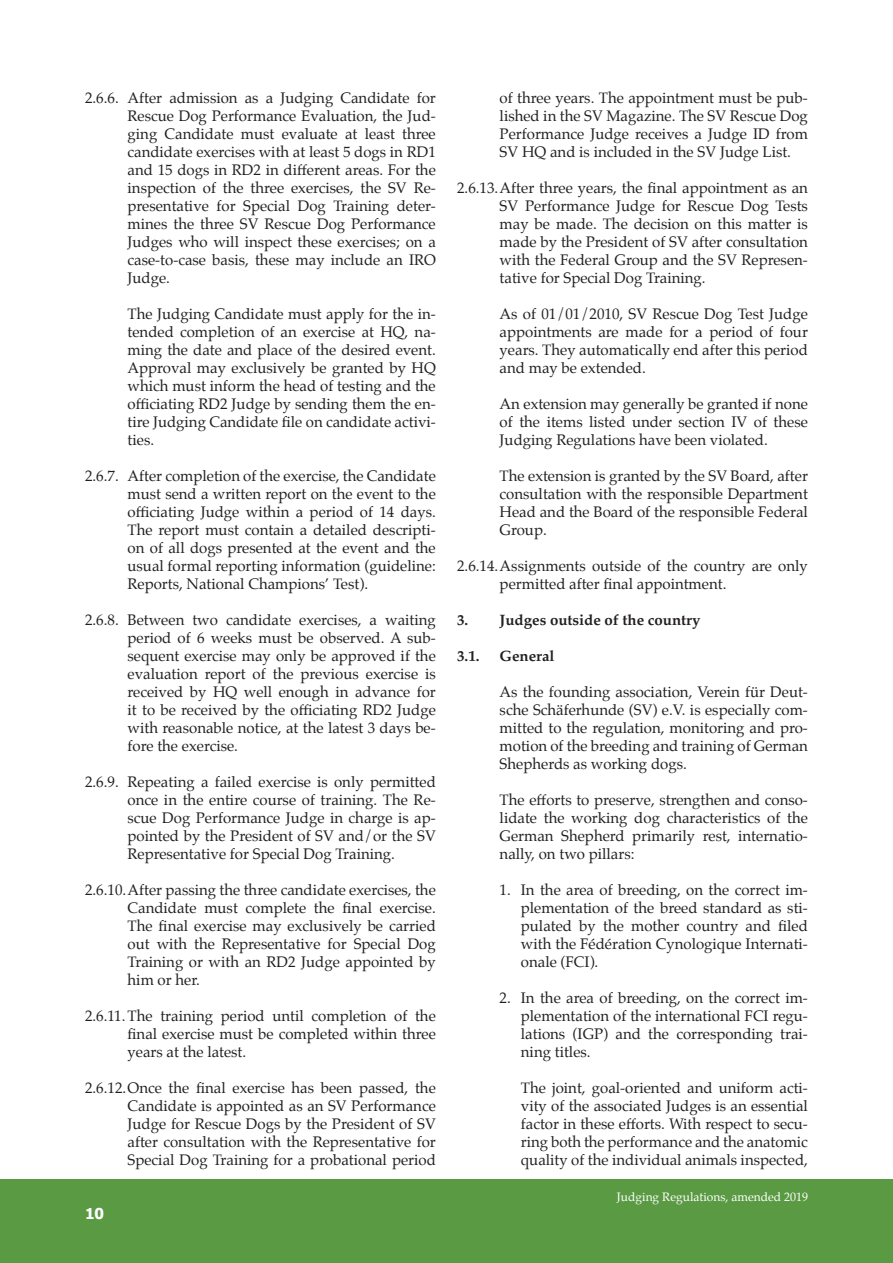
<style>
.page{position:relative;width:893px;height:1263px;background:#fff}
.page>*{position:absolute;margin:0;border:0;box-sizing:border-box;transform-origin:0 0}
.t1{font:15px/18px "Palatino";color:#231f20;text-align:justify}
.t2{font:700 15px "Palatino";color:#231f20}
.t3{font:700 15px "Tahoma";color:#fff}
.t4{font:12px "Palatino";color:#fff}
</style>
<div class="page">
<div style="left:0;top:1180px;width:893px;height:83px;background:#5a9a43"></div>
<p class="t1" style="left:128px;top:89px;width:310px;text-indent:-43px">2.6.6. After admission as a Judging Candidate for Rescue Dog Performance Evaluation, the Jud&shy;ging Candidate must evaluate at least three candidate exercises with at least 5 dogs in RD1 and 15 dogs in RD2 in different areas. For the inspection of the three exercises, the SV Re&shy;presentative for Special Dog Training deter&shy;mines the three SV Rescue Dog Performance Judges who will inspect these exercises; on a case-to-case basis, these may include an IRO Judge.</p>
<p class="t1" style="left:128px;top:305px;width:310px">The Judging Candidate must apply for the in&shy;tended completion of an exercise at HQ, na&shy;ming the date and place of the desired event.<br>Approval may exclusively be granted by HQ which must inform the head of testing and the officiating RD2 Judge by sending them the en&shy;tire Judging Candidate file on candidate activi&shy;ties.</p>
<p class="t1" style="left:128px;top:467px;width:310px;text-indent:-43px">2.6.7. After completion of the exercise, the Candidate must send a written report on the event to the officiating Judge within a period of 14 days.<br>The report must contain a detailed descripti&shy;on of all dogs presented at the event and the usual formal reporting information (guideline:<br>Reports, National Champions’ Test).</p>
<p class="t1" style="left:128px;top:611px;width:310px;text-indent:-43px">2.6.8. Between two candidate exercises, a waiting period of 6 weeks must be observed. A sub&shy;sequent exercise may only be approved if the evaluation report of the previous exercise is received by HQ well enough in advance for it to be received by the officiating RD2 Judge with reasonable notice, at the latest 3 days be&shy;fore the exercise.</p>
<p class="t1" style="left:128px;top:773px;width:310px;text-indent:-43px">2.6.9. Repeating a failed exercise is only permitted once in the entire course of training. The Re&shy;scue Dog Performance Judge in charge is ap&shy;pointed by the President of SV and/or the SV Representative for Special Dog Training.</p>
<p class="t1" style="left:128px;top:881px;width:310px;text-indent:-43px">2.6.10.After passing the three candidate exercises, the Candidate must complete the final exercise.<br>The final exercise may exclusively be carried out with the Representative for Special Dog Training or with an RD2 Judge appointed by him or her.</p>
<p class="t1" style="left:128px;top:1007px;width:310px;text-indent:-43px">2.6.11.The training period until completion of the final exercise must be completed within three years at the latest.</p>
<p class="t1" style="left:128px;top:1079px;width:310px;text-indent:-43px">2.6.12.Once the final exercise has been passed, the Candidate is appointed as an SV Performance Judge for Rescue Dogs by the President of SV after consultation with the Representative for Special Dog Training for a probational period</p>
<p class="t3" style="left:85px;top:1203px;width:21px">10</p>
<p class="t1" style="left:500px;top:89px;width:310px">of three years. The appointment must be pub&shy;lished in the SV Magazine. The SV Rescue Dog Performance Judge receives a Judge ID from SV HQ and is included in the SV Judge List.</p>
<p class="t1" style="left:500px;top:179px;width:310px;text-indent:-43px">2.6.13.After three years, the final appointment as an SV Performance Judge for Rescue Dog Tests may be made. The decision on this matter is made by the President of SV after consultation with the Federal Group and the SV Represen&shy;tative for Special Dog Training.</p>
<p class="t1" style="left:500px;top:305px;width:310px">As of 01/01/2010, SV Rescue Dog Test Judge appointments are made for a period of four years. They automatically end after this period and may be extended.</p>
<p class="t1" style="left:500px;top:395px;width:310px">An extension may generally be granted if none of the items listed under section IV of these Judging Regulations have been violated.</p>
<p class="t1" style="left:500px;top:467px;width:310px">The extension is granted by the SV Board, after consultation with the responsible Department Head and the Board of the responsible Federal Group.</p>
<p class="t1" style="left:500px;top:557px;width:310px;text-indent:-43px">2.6.14.Assignments outside of the country are only permitted after final appointment.</p>
<p class="t2" style="left:457px;top:607px;width:245px">3. Judges outside of the country</p>
<p class="t2" style="left:457px;top:643px;width:24px">3.1.</p>
<p class="t2" style="left:500px;top:643px;width:56px">General</p>
<p class="t1" style="left:500px;top:683px;width:310px">As the founding association, Verein für Deut&shy;sche Schäferhunde (SV) e.V. is especially com&shy;mitted to the regulation, monitoring and pro&shy;motion of the breeding and training of German Shepherds as working dogs.</p>
<p class="t1" style="left:500px;top:791px;width:310px">The efforts to preserve, strengthen and conso&shy;lidate the working dog characteristics of the German Shepherd primarily rest, internatio&shy;nally, on two pillars:</p>
<p class="t1" style="left:521px;top:881px;width:289px;text-indent:-21px">1. In the area of breeding, on the correct im&shy;plementation of the breed standard as sti&shy;pulated by the mother country and filed with the Fédération Cynologique Internati&shy;onale (FCI).</p>
<p class="t1" style="left:521px;top:989px;width:289px;text-indent:-21px">2. In the area of breeding, on the correct im&shy;plementation of the international FCI regu&shy;lations (IGP) and the corresponding trai&shy;ning titles.</p>
<p class="t1" style="left:521px;top:1079px;width:289px">The joint, goal-oriented and uniform acti&shy;vity of the associated Judges is an essential factor in these efforts. With respect to secu&shy;ring both the performance and the anatomic quality of the individual animals inspected,</p>
<p class="t4" style="left:617px;top:1187px;width:193px">Judging Regulations, amended 2019</p>
</div>
